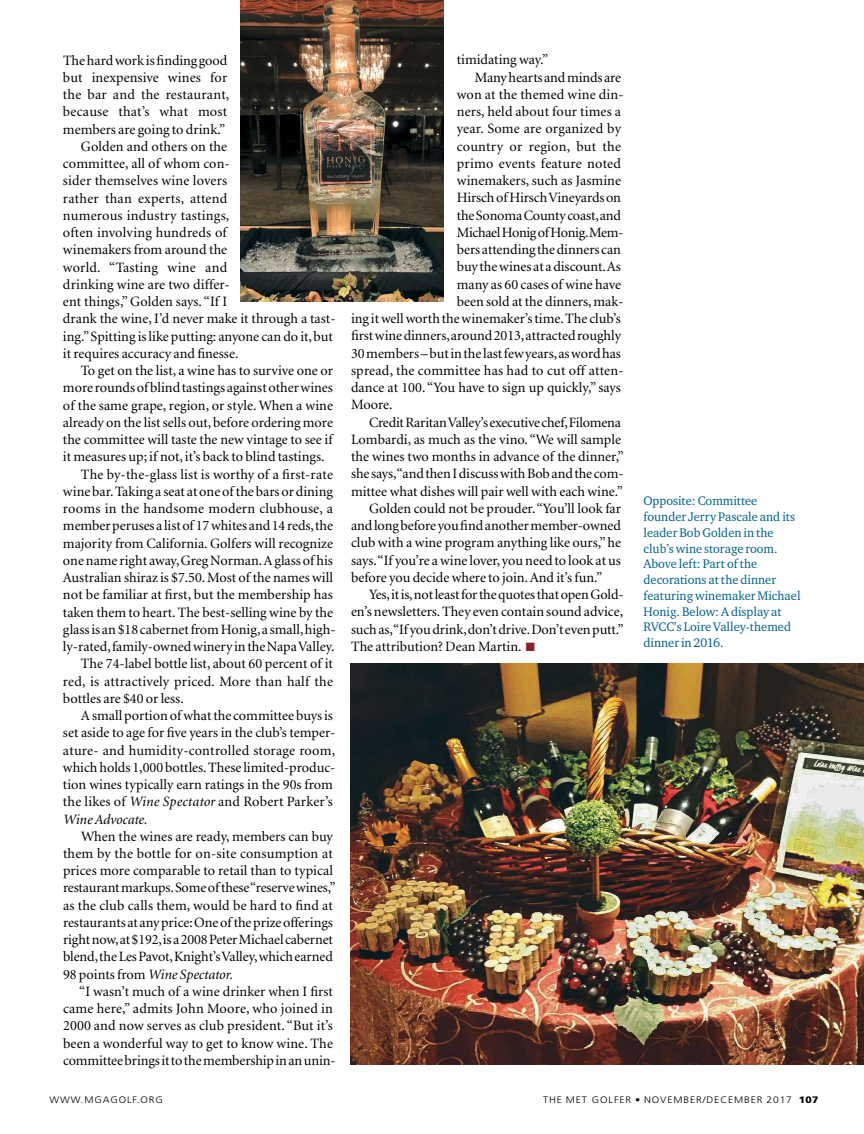
<style>
.page{position:relative;width:864px;height:1134px;background:#fff}
.page>*{position:absolute;margin:0;border:0;box-sizing:border-box;transform-origin:0 0}
.t1{font:14.25px "Minion";color:#000}
.t2{font:italic 14.25px "Minion";color:#000}
.t3{font:14.25px "Minion";letter-spacing:-.025em;color:#000}
.t4{font:12.75px/15.8px "Charter ITC";color:#00618b}
.t5{font:300 9.3px "Frutiger";letter-spacing:.085em;color:#000;scale:1.1 1}
.s1{font-style:italic}
.s2{font-style:normal}
.s3{color:#8a2322}
.s4{font-weight:900}
</style>
<div class="page">
<img style="left:351px;top:663px;width:513px;height:402px">
<img style="left:241px;top:0;width:202px;height:302px">
<p class="t1" style="left:63px;top:55px;width:166px">The hard work is finding good</p>
<p class="t1" style="left:63px;top:72px;width:166px">but inexpensive wines for</p>
<p class="t1" style="left:63px;top:90px;width:168px">the bar and the restaurant,</p>
<p class="t1" style="left:63px;top:107px;width:166px">because that’s what most</p>
<p class="t1" style="left:63px;top:124px;width:164px">members are going to drink.”</p>
<p class="t1" style="left:81px;top:141px;width:148px">Golden and others on the</p>
<p class="t1" style="left:63px;top:159px;width:168px">committee, all of whom con-</p>
<p class="t1" style="left:63px;top:176px;width:166px">sider themselves wine lovers</p>
<p class="t1" style="left:63px;top:193px;width:166px">rather than experts, attend</p>
<p class="t1" style="left:63px;top:210px;width:168px">numerous industry tastings,</p>
<p class="t1" style="left:63px;top:228px;width:165px">often involving hundreds of</p>
<p class="t1" style="left:63px;top:245px;width:166px">winemakers from around the</p>
<p class="t1" style="left:63px;top:262px;width:166px">world. “Tasting wine and</p>
<p class="t1" style="left:63px;top:279px;width:168px">drinking wine are two differ-</p>
<p class="t1" style="left:63px;top:297px;width:166px">ent things,” Golden says. “If I</p>
<p class="t1" style="left:63px;top:314px;width:274px">drank the wine, I’d never make it through a tast-</p>
<p class="t1" style="left:63px;top:331px;width:272px">ing.” Spitting is like putting: anyone can do it, but</p>
<p class="t1" style="left:63px;top:348px;width:177px">it requires accuracy and finesse.</p>
<p class="t1" style="left:81px;top:366px;width:254px">To get on the list, a wine has to survive one or</p>
<p class="t1" style="left:63px;top:383px;width:272px">more rounds of blind tastings against other wines</p>
<p class="t1" style="left:63px;top:400px;width:272px">of the same grape, region, or style. When a wine</p>
<p class="t1" style="left:63px;top:417px;width:271px">already on the list sells out, before ordering more</p>
<p class="t1" style="left:63px;top:435px;width:271px">the committee will taste the new vintage to see if</p>
<p class="t1" style="left:63px;top:452px;width:263px">it measures up; if not, it’s back to blind tastings.</p>
<p class="t1" style="left:81px;top:469px;width:253px">The by-the-glass list is worthy of a first-rate</p>
<p class="t1" style="left:63px;top:486px;width:271px">wine bar. Taking a seat at one of the bars or dining</p>
<p class="t1" style="left:63px;top:504px;width:272px">rooms in the handsome modern clubhouse, a</p>
<p class="t1" style="left:63px;top:521px;width:272px">member peruses a list of 17 whites and 14 reds, the</p>
<p class="t1" style="left:63px;top:538px;width:272px">majority from California. Golfers will recognize</p>
<p class="t1" style="left:63px;top:555px;width:272px">one name right away, Greg Norman. A glass of his</p>
<p class="t1" style="left:63px;top:573px;width:272px">Australian shiraz is $7.50. Most of the names will</p>
<p class="t1" style="left:63px;top:590px;width:272px">not be familiar at first, but the membership has</p>
<p class="t1" style="left:63px;top:607px;width:272px">taken them to heart. The best-selling wine by the</p>
<p class="t1" style="left:63px;top:624px;width:274px">glass is an $18 cabernet from Honig, a small, high-</p>
<p class="t1" style="left:63px;top:642px;width:273px">ly-rated, family-owned winery in the Napa Valley.</p>
<p class="t1" style="left:81px;top:659px;width:254px">The 74-label bottle list, about 60 percent of it</p>
<p class="t1" style="left:63px;top:676px;width:272px">red, is attractively priced. More than half the</p>
<p class="t1" style="left:63px;top:693px;width:122px">bottles are $40 or less.</p>
<p class="t1" style="left:81px;top:711px;width:254px">A small portion of what the committee buys is</p>
<p class="t1" style="left:63px;top:728px;width:274px">set aside to age for five years in the club’s temper-</p>
<p class="t1" style="left:63px;top:745px;width:274px">ature- and humidity-controlled storage room,</p>
<p class="t1" style="left:63px;top:762px;width:274px">which holds 1,000 bottles. These limited-produc-</p>
<p class="t1" style="left:63px;top:780px;width:271px">tion wines typically earn ratings in the 90s from</p>
<p class="t1" style="left:63px;top:797px;width:272px">the likes of <span class="s1">Wine Spectator</span> and Robert Parker’s</p>
<p class="t2" style="left:63px;top:814px;width:86px">Wine Advocate.</p>
<p class="t1" style="left:81px;top:831px;width:254px">When the wines are ready, members can buy</p>
<p class="t1" style="left:63px;top:849px;width:272px">them by the bottle for on-site consumption at</p>
<p class="t1" style="left:63px;top:866px;width:272px">prices more comparable to retail than to typical</p>
<p class="t1" style="left:63px;top:883px;width:274px">restaurant markups. Some of these “reserve wines,”</p>
<p class="t1" style="left:63px;top:900px;width:272px">as the club calls them, would be hard to find at</p>
<p class="t1" style="left:63px;top:918px;width:271px">restaurants at any price: One of the prize offerings</p>
<p class="t1" style="left:63px;top:935px;width:271px">right now, at $192, is a 2008 Peter Michael cabernet</p>
<p class="t1" style="left:63px;top:952px;width:272px">blend, the Les Pavot, Knight’s Valley, which earned</p>
<p class="t2" style="left:63px;top:969px;width:171px"><span class="s2">98 points from</span> Wine Spectator.</p>
<p class="t1" style="left:79px;top:987px;width:255px">“I wasn’t much of a wine drinker when I first</p>
<p class="t1" style="left:63px;top:1004px;width:271px">came here,” admits John Moore, who joined in</p>
<p class="t1" style="left:63px;top:1021px;width:272px">2000 and now serves as club president. “But it’s</p>
<p class="t1" style="left:63px;top:1038px;width:272px">been a wonderful way to get to know wine. The</p>
<p class="t1" style="left:63px;top:1056px;width:274px">committee brings it to the membership in an unin-</p>
<p class="t1" style="left:457px;top:55px;width:93px">timidating way.”</p>
<p class="t1" style="left:475px;top:72px;width:148px">Many hearts and minds are</p>
<p class="t1" style="left:457px;top:90px;width:168px">won at the themed wine din-</p>
<p class="t1" style="left:457px;top:107px;width:166px">ners, held about four times a</p>
<p class="t1" style="left:457px;top:124px;width:166px">year. Some are organized by</p>
<p class="t1" style="left:457px;top:141px;width:166px">country or region, but the</p>
<p class="t1" style="left:457px;top:159px;width:166px">primo events feature noted</p>
<p class="t1" style="left:457px;top:176px;width:166px">winemakers, such as Jasmine</p>
<p class="t1" style="left:457px;top:193px;width:166px">Hirsch of Hirsch Vineyards on</p>
<p class="t1" style="left:457px;top:210px;width:166px">the Sonoma County coast, and</p>
<p class="t3" style="left:457px;top:228px;width:168px">Michael Honig of Honig. Mem-</p>
<p class="t1" style="left:457px;top:245px;width:166px">bers attending the dinners can</p>
<p class="t1" style="left:457px;top:262px;width:166px">buy the wines at a discount. As</p>
<p class="t1" style="left:457px;top:279px;width:166px">many as 60 cases of wine have</p>
<p class="t1" style="left:457px;top:297px;width:168px">been sold at the dinners, mak-</p>
<p class="t1" style="left:351px;top:314px;width:272px">ing it well worth the winemaker’s time. The club’s</p>
<p class="t1" style="left:351px;top:331px;width:271px">first wine dinners, around 2013, attracted roughly</p>
<p class="t1" style="left:351px;top:348px;width:271px">30 members – but in the last few years, as word has</p>
<p class="t1" style="left:351px;top:366px;width:274px">spread, the committee has had to cut off atten-</p>
<p class="t1" style="left:351px;top:383px;width:271px">dance at 100. “You have to sign up quickly,” says</p>
<p class="t1" style="left:351px;top:400px;width:43px">Moore.</p>
<p class="t1" style="left:369px;top:417px;width:254px">Credit Raritan Valley’s executive chef, Filomena</p>
<p class="t1" style="left:351px;top:435px;width:272px">Lombardi, as much as the vino. “We will sample</p>
<p class="t1" style="left:351px;top:452px;width:274px">the wines two months in advance of the dinner,”</p>
<p class="t1" style="left:351px;top:469px;width:274px">she says, “and then I discuss with Bob and the com-</p>
<p class="t1" style="left:351px;top:486px;width:273px">mittee what dishes will pair well with each wine.”</p>
<p class="t1" style="left:369px;top:504px;width:253px">Golden could not be prouder. “You’ll look far</p>
<p class="t1" style="left:351px;top:521px;width:272px">and long before you find another member-owned</p>
<p class="t1" style="left:351px;top:538px;width:271px">club with a wine program anything like ours,” he</p>
<p class="t1" style="left:351px;top:555px;width:272px">says. “If you’re a wine lover, you need to look at us</p>
<p class="t1" style="left:351px;top:573px;width:253px">before you decide where to join. And it’s fun.”</p>
<p class="t1" style="left:369px;top:590px;width:256px">Yes, it is, not least for the quotes that open Gold-</p>
<p class="t1" style="left:351px;top:607px;width:274px">en’s newsletters. They even contain sound advice,</p>
<p class="t1" style="left:351px;top:624px;width:274px">such as, “If you drink, don’t drive. Don’t even putt.”</p>
<p class="t1" style="left:351px;top:642px;width:185px">The attribution? Dean Martin. <span class="s3">■</span></p>
<p class="t4" style="left:644px;top:495px;width:159px">Opposite: Committee founder Jerry Pascale and its leader Bob Golden in the club’s wine storage room.<br>Above left: Part of the decorations at the dinner featuring winemaker Michael<br>Honig. Below: A display at<br>RVCC’s Loire Valley-themed dinner in 2016.</p>
<p class="t5" style="left:50px;top:1094px;width:104px">WWW.MGAGOLF.ORG</p>
<p class="t5" style="left:543px;top:1094px;width:252px">THE MET GOLFER • NOVEMBER/DECEMBER 2017 <span class="s4">107</span></p>
</div>
